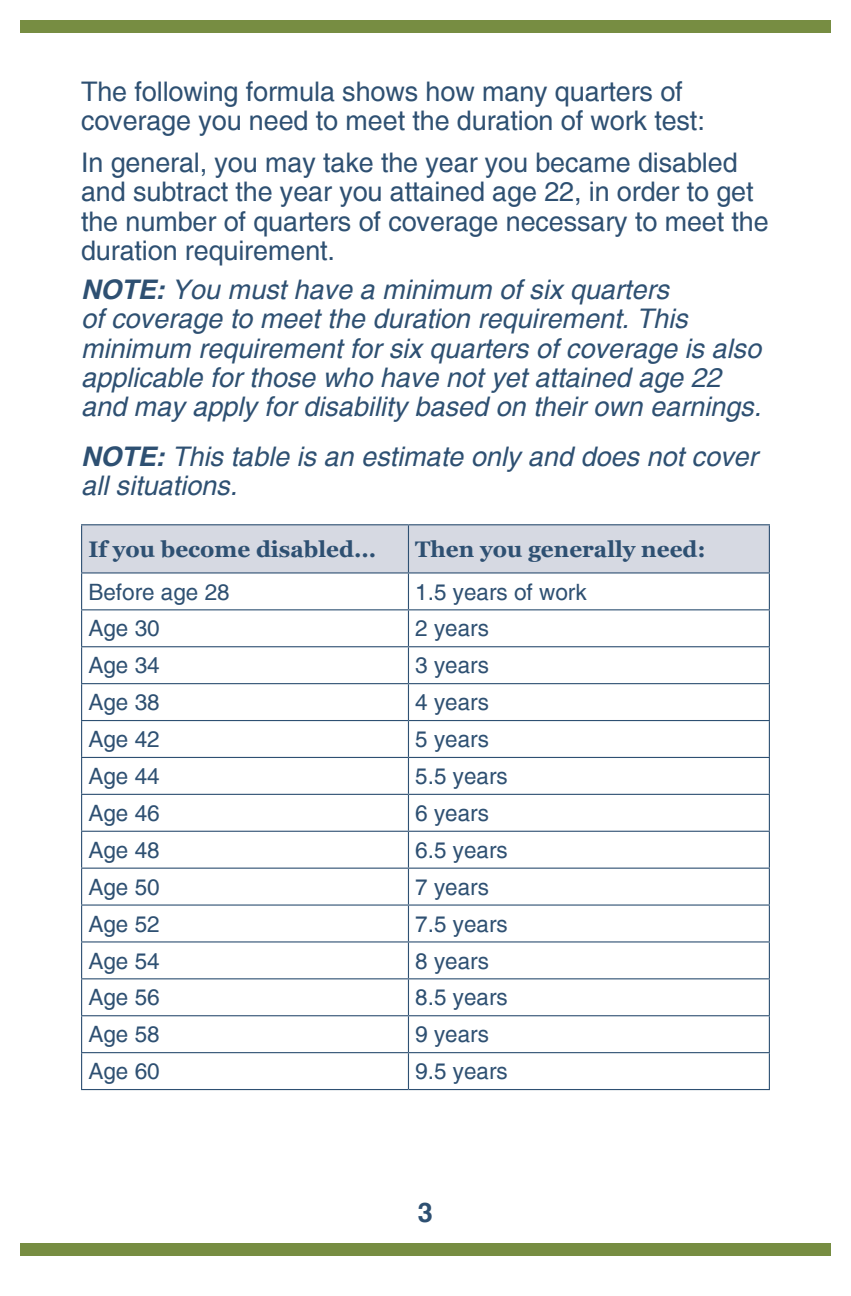
<style>
.page{position:relative;width:851px;height:1296px;background:#fff}
.page>*{position:absolute;margin:0;border:0;box-sizing:border-box;transform-origin:0 0}
.t1{font:italic 27px/29.2px "Helvetica";color:#2e5072}
.t2{font:27px/29.2px "Helvetica";letter-spacing:-.005em;color:#2e5072}
.t3{font:700 27px "Helvetica";color:#2e5072}
.t4{font:22.5px "Helvetica";color:#2e5072}
.t5{font:700 22.5px "Georgia";color:#2e5072}
.s1{font-weight:700}
</style>
<div class="page">
<div style="left:20px;top:1243px;width:810px;height:13px;background:#778d42"></div>
<div style="left:20px;top:20px;width:810px;height:13px;background:#778d42"></div>
<div style="left:82px;top:525px;width:686px;height:47px;background:#d6d9e2"></div>
<svg style="left:82px;top:574px;width:686px;height:515px"></svg>
<hr style="left:81px;top:524px;width:327px;height:1px;background:#2e5072">
<hr style="left:81px;top:525px;width:1px;height:47px;background:#2e5072">
<hr style="left:408px;top:524px;width:362px;height:1px;background:#2e5072">
<hr style="left:408px;top:525px;width:1px;height:47px;background:#2e5072">
<hr style="left:768px;top:525px;width:2px;height:47px;background:#2e5072">
<hr style="left:81px;top:572px;width:327px;height:2px;background:#2e5072">
<hr style="left:81px;top:574px;width:1px;height:35px;background:#2e5072">
<hr style="left:408px;top:572px;width:362px;height:2px;background:#2e5072">
<hr style="left:408px;top:574px;width:1px;height:35px;background:#2e5072">
<hr style="left:768px;top:574px;width:2px;height:35px;background:#2e5072">
<hr style="left:81px;top:609px;width:327px;height:1px;background:#2e5072">
<hr style="left:81px;top:610px;width:1px;height:36px;background:#2e5072">
<hr style="left:408px;top:609px;width:362px;height:1px;background:#2e5072">
<hr style="left:408px;top:610px;width:1px;height:36px;background:#2e5072">
<hr style="left:768px;top:610px;width:2px;height:36px;background:#2e5072">
<hr style="left:81px;top:646px;width:327px;height:1px;background:#2e5072">
<hr style="left:81px;top:647px;width:1px;height:36px;background:#2e5072">
<hr style="left:408px;top:646px;width:362px;height:1px;background:#2e5072">
<hr style="left:408px;top:647px;width:1px;height:36px;background:#2e5072">
<hr style="left:768px;top:647px;width:2px;height:36px;background:#2e5072">
<hr style="left:81px;top:683px;width:327px;height:1px;background:#2e5072">
<hr style="left:81px;top:684px;width:1px;height:36px;background:#2e5072">
<hr style="left:408px;top:683px;width:362px;height:1px;background:#2e5072">
<hr style="left:408px;top:684px;width:1px;height:36px;background:#2e5072">
<hr style="left:768px;top:684px;width:2px;height:36px;background:#2e5072">
<hr style="left:81px;top:720px;width:327px;height:1px;background:#2e5072">
<hr style="left:81px;top:721px;width:1px;height:36px;background:#2e5072">
<hr style="left:408px;top:720px;width:362px;height:1px;background:#2e5072">
<hr style="left:408px;top:721px;width:1px;height:36px;background:#2e5072">
<hr style="left:768px;top:721px;width:2px;height:36px;background:#2e5072">
<hr style="left:81px;top:757px;width:327px;height:1px;background:#2e5072">
<hr style="left:81px;top:758px;width:1px;height:36px;background:#2e5072">
<hr style="left:408px;top:757px;width:362px;height:1px;background:#2e5072">
<hr style="left:408px;top:758px;width:1px;height:36px;background:#2e5072">
<hr style="left:768px;top:758px;width:2px;height:36px;background:#2e5072">
<hr style="left:81px;top:794px;width:327px;height:1px;background:#2e5072">
<hr style="left:81px;top:795px;width:1px;height:36px;background:#2e5072">
<hr style="left:408px;top:794px;width:362px;height:1px;background:#2e5072">
<hr style="left:408px;top:795px;width:1px;height:36px;background:#2e5072">
<hr style="left:768px;top:795px;width:2px;height:36px;background:#2e5072">
<hr style="left:81px;top:831px;width:327px;height:1px;background:#2e5072">
<hr style="left:81px;top:832px;width:1px;height:36px;background:#2e5072">
<hr style="left:408px;top:831px;width:362px;height:1px;background:#2e5072">
<hr style="left:408px;top:832px;width:1px;height:36px;background:#2e5072">
<hr style="left:768px;top:832px;width:2px;height:36px;background:#2e5072">
<hr style="left:81px;top:868px;width:327px;height:1px;background:#2e5072">
<hr style="left:81px;top:869px;width:1px;height:35px;background:#2e5072">
<hr style="left:408px;top:868px;width:362px;height:1px;background:#2e5072">
<hr style="left:408px;top:869px;width:1px;height:35px;background:#2e5072">
<hr style="left:768px;top:869px;width:2px;height:35px;background:#2e5072">
<hr style="left:81px;top:904px;width:327px;height:2px;background:#2e5072">
<hr style="left:81px;top:906px;width:1px;height:35px;background:#2e5072">
<hr style="left:408px;top:904px;width:362px;height:2px;background:#2e5072">
<hr style="left:408px;top:906px;width:1px;height:35px;background:#2e5072">
<hr style="left:768px;top:906px;width:2px;height:35px;background:#2e5072">
<hr style="left:81px;top:941px;width:327px;height:2px;background:#2e5072">
<hr style="left:81px;top:943px;width:1px;height:35px;background:#2e5072">
<hr style="left:408px;top:941px;width:362px;height:2px;background:#2e5072">
<hr style="left:408px;top:943px;width:1px;height:35px;background:#2e5072">
<hr style="left:768px;top:943px;width:2px;height:35px;background:#2e5072">
<hr style="left:81px;top:978px;width:327px;height:1px;background:#2e5072">
<hr style="left:81px;top:979px;width:1px;height:36px;background:#2e5072">
<hr style="left:408px;top:978px;width:362px;height:1px;background:#2e5072">
<hr style="left:408px;top:979px;width:1px;height:36px;background:#2e5072">
<hr style="left:768px;top:979px;width:2px;height:36px;background:#2e5072">
<hr style="left:81px;top:1015px;width:327px;height:1px;background:#2e5072">
<hr style="left:81px;top:1016px;width:1px;height:36px;background:#2e5072">
<hr style="left:408px;top:1015px;width:362px;height:1px;background:#2e5072">
<hr style="left:408px;top:1016px;width:1px;height:36px;background:#2e5072">
<hr style="left:768px;top:1016px;width:2px;height:36px;background:#2e5072">
<hr style="left:81px;top:1052px;width:327px;height:1px;background:#2e5072">
<hr style="left:81px;top:1053px;width:1px;height:36px;background:#2e5072">
<hr style="left:408px;top:1052px;width:362px;height:1px;background:#2e5072">
<hr style="left:408px;top:1053px;width:1px;height:36px;background:#2e5072">
<hr style="left:768px;top:1053px;width:2px;height:36px;background:#2e5072">
<hr style="left:81px;top:1089px;width:327px;height:1px;background:#2e5072">
<hr style="left:408px;top:1089px;width:362px;height:1px;background:#2e5072">
<p class="t2" style="left:81px;top:78px;width:625px">The following formula shows how many quarters of coverage you need to meet the duration of work test:</p>
<p class="t2" style="left:81px;top:149px;width:689px">In general, you may take the year you became disabled and subtract the year you attained age 22, in order to get the number of quarters of coverage necessary to meet the duration requirement.</p>
<p class="t1" style="left:81px;top:276px;width:681px"><span class="s1">NOTE:</span> You must have a minimum of six quarters<br>of coverage to meet the duration requirement. This minimum requirement for six quarters of coverage is also applicable for those who have not yet attained age 22 and may apply for disability based on their own earnings.</p>
<p class="t1" style="left:81px;top:443px;width:678px"><span class="s1">NOTE:</span> This table is an estimate only and does not cover all situations.</p>
<p class="t5" style="left:88px;top:535px;width:289px">If you become disabled...</p>
<p class="t5" style="left:415px;top:535px;width:292px">Then you generally need:</p>
<p class="t4" style="left:88px;top:579px;width:143px">Before age 28</p>
<p class="t4" style="left:415px;top:579px;width:173px">1.5 years of work</p>
<p class="t4" style="left:88px;top:615px;width:73px">Age 30</p>
<p class="t4" style="left:415px;top:615px;width:75px">2 years</p>
<p class="t4" style="left:88px;top:652px;width:73px">Age 34</p>
<p class="t4" style="left:415px;top:652px;width:75px">3 years</p>
<p class="t4" style="left:88px;top:689px;width:73px">Age 38</p>
<p class="t4" style="left:415px;top:689px;width:75px">4 years</p>
<p class="t4" style="left:88px;top:726px;width:73px">Age 42</p>
<p class="t4" style="left:415px;top:726px;width:75px">5 years</p>
<p class="t4" style="left:88px;top:763px;width:73px">Age 44</p>
<p class="t4" style="left:415px;top:763px;width:94px">5.5 years</p>
<p class="t4" style="left:88px;top:800px;width:73px">Age 46</p>
<p class="t4" style="left:415px;top:800px;width:75px">6 years</p>
<p class="t4" style="left:88px;top:837px;width:73px">Age 48</p>
<p class="t4" style="left:415px;top:837px;width:94px">6.5 years</p>
<p class="t4" style="left:88px;top:874px;width:73px">Age 50</p>
<p class="t4" style="left:415px;top:874px;width:75px">7 years</p>
<p class="t4" style="left:88px;top:911px;width:73px">Age 52</p>
<p class="t4" style="left:415px;top:911px;width:94px">7.5 years</p>
<p class="t4" style="left:88px;top:948px;width:73px">Age 54</p>
<p class="t4" style="left:415px;top:948px;width:75px">8 years</p>
<p class="t4" style="left:88px;top:984px;width:73px">Age 56</p>
<p class="t4" style="left:415px;top:984px;width:94px">8.5 years</p>
<p class="t4" style="left:88px;top:1021px;width:73px">Age 58</p>
<p class="t4" style="left:415px;top:1021px;width:75px">9 years</p>
<p class="t4" style="left:88px;top:1058px;width:73px">Age 60</p>
<p class="t4" style="left:415px;top:1058px;width:94px">9.5 years</p>
<p class="t3" style="left:418px;top:1196px;width:17px">3</p>
</div>
